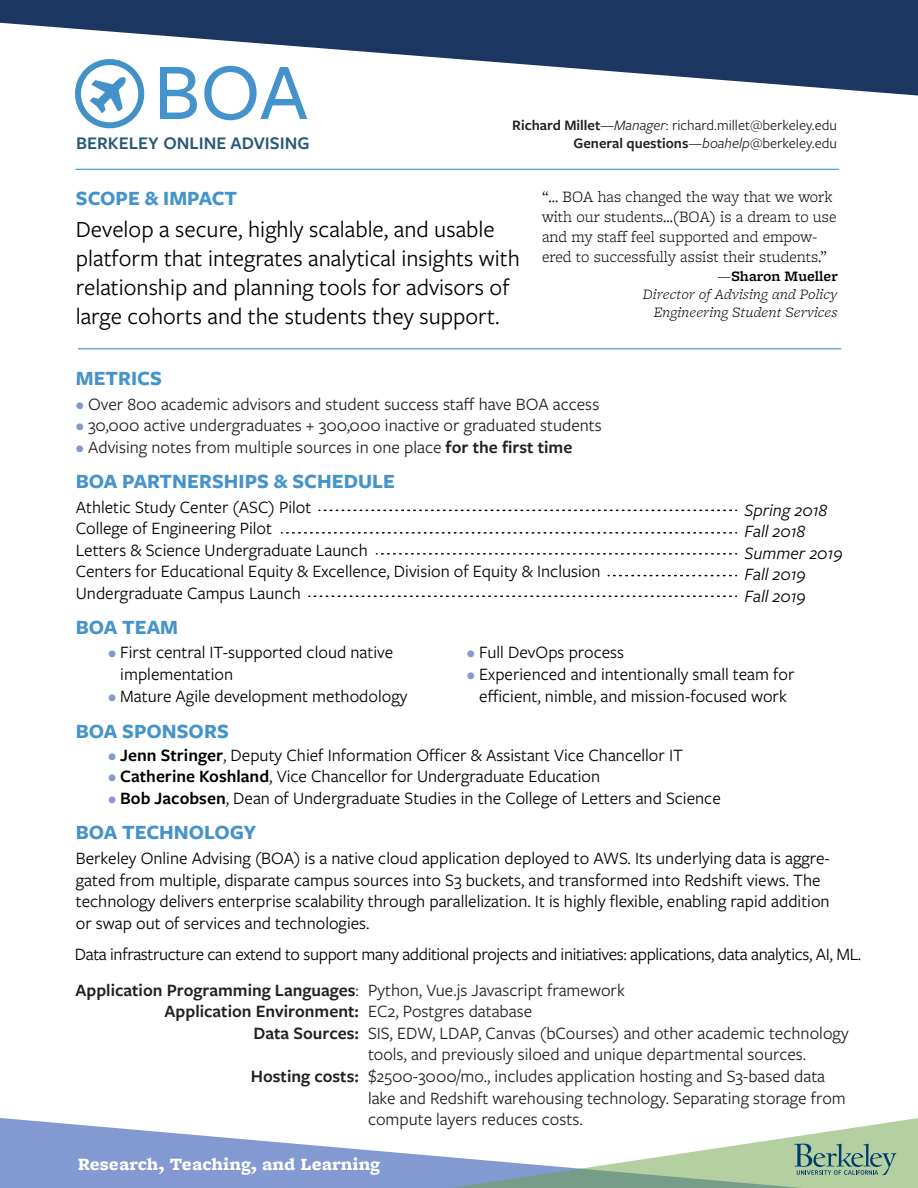
<style>
.page{position:relative;width:918px;height:1188px;background:#fff}
.page>*{position:absolute;margin:0;border:0;box-sizing:border-box;transform-origin:0 0}
.t1{font:500 83.25px "Freight Sans Pro";color:#4593cc}
.t2{font:24px/28.8px "Freight Sans Pro";color:#000}
.t3{font:700 21px "Freight Sans Pro";color:#4593cc}
.t4{font:600 18.45px "Freight Sans Pro";color:#255a75}
.t5{font:18px/21.6px "Freight Sans Pro";color:#000}
.t6{font:18px/21.6px "Freight Sans Pro";color:#231f20}
.t7{font:18px "Freight Sans Pro";letter-spacing:-.02em;color:#000}
.t8{font:600 18px/21.6px "Freight Sans Pro";color:#231f20;text-align:right}
.t9{font:italic 18px/21.6px "Freight Sans Pro";color:#000}
.t10{font:900 18px "Freight Micro Pro";color:#fff}
.t11{font:300 16.5px/19.8px "Freight Micro Pro";color:#000}
.t12{font:15px/18px "Freight Sans Pro";color:#231f20;text-align:right}
.t13{font:italic 300 15px/18px "Freight Micro Pro";color:#000;text-align:right}
.s1{font-weight:600}
.s2{font-style:italic}
.s3{font-style:normal}
.s4{font-weight:600;font-style:normal}
.s5{color:rgb(6 54 164/.5)}
.s6{font-weight:400}
</style>
<div class="page">
<svg style="left:0;top:1118px;width:426px;height:70px;fill:#829ad1"></svg>
<svg style="left:0;top:0;width:918px;height:96px;fill:#1b3661"></svg>
<svg style="left:426px;top:1118px;width:492px;height:70px"></svg>
<svg style="left:66px;top:50px;width:87px;height:78px"></svg>
<svg style="left:608px;top:575px;width:129px;height:1px"></svg>
<svg style="left:376px;top:553px;width:361px;height:2px"></svg>
<svg style="left:281px;top:532px;width:456px;height:2px"></svg>
<svg style="left:319px;top:510px;width:418px;height:1px"></svg>
<svg style="left:309px;top:595px;width:428px;height:2px"></svg>
<hr style="left:78px;top:348px;width:763px;height:1px;background:#4292c9">
<hr style="left:75px;top:169px;width:764px;height:1px;background:#4292c9">
<h1 class="t1" style="left:153px;top:36px;width:156px">BOA</h1>
<p class="t4" style="left:76px;top:130px;width:235px">BERKELEY ONLINE ADVISING</p>
<p class="t12" style="left:512px;top:115px;width:326px"><span class="s1">Richard Millet</span>—<span class="s2">Manager</span>: richard.millet@berkeley.edu<br><span class="s1">General questions</span>—<span class="s2">boahelp</span>@berkeley.edu</p>
<p class="t3" style="left:76px;top:184px;width:163px">SCOPE &amp; IMPACT</p>
<h2 class="t2" style="left:76px;top:214px;width:445px">Develop a secure, highly scalable, and usable platform that integrates analytical insights with relationship and planning tools for advisors of large cohorts and the students they support.</h2>
<p class="t3" style="left:76px;top:364px;width:88px">METRICS</p>
<p class="t11" style="left:542px;top:186px;width:296px">“... BOA has changed the way that we work with our students…(BOA) is a dream to use and my staff feel supported and empow&shy;ered to successfully assist their students.”</p>
<p class="t13" style="left:643px;top:267px;width:196px"><span class="s3">—</span><span class="s4">Sharon Mueller<br></span>Director of Advising and Policy<br>Engineering Student Services</p>
<p class="t6" style="left:76px;top:392px;width:525px"><span class="s5">•</span> Over 800 academic advisors and student success staff have BOA access</p>
<p class="t6" style="left:76px;top:414px;width:527px"><span class="s5">•</span> 30,000 active undergraduates + 300,000 inactive or graduated students</p>
<p class="t6" style="left:76px;top:436px;width:498px"><span class="s5">•</span> Advising notes from multiple sources in one place <span class="s1">for the first time</span></p>
<p class="t3" style="left:76px;top:467px;width:321px">BOA PARTNERSHIPS &amp; SCHEDULE</p>
<p class="t5" style="left:76px;top:495px;width:526px">Athletic Study Center (ASC) Pilot<br>College of Engineering Pilot<br>Letters &amp; Science Undergraduate Launch<br>Centers for Educational Equity &amp; Excellence, Division of Equity &amp; Inclusion Undergraduate Campus Launch</p>
<p class="t3" style="left:76px;top:613px;width:104px">BOA TEAM</p>
<p class="t9" style="left:745px;top:498px;width:99px">Spring 2018<br>Fall 2018<br>Summer 2019<br>Fall 2019<br>Fall 2019</p>
<p class="t5" style="left:120px;top:641px;width:274px;text-indent:-12px"><span class="s5">•</span> First central IT-supported cloud native implementation</p>
<p class="t5" style="left:108px;top:684px;width:301px"><span class="s5">•</span> Mature Agile development methodology</p>
<p class="t3" style="left:76px;top:717px;width:155px">BOA SPONSORS</p>
<p class="t5" style="left:467px;top:641px;width:159px"><span class="s5">•</span> Full DevOps process</p>
<p class="t5" style="left:467px;top:663px;width:329px;text-align:center"><span class="s5">•</span> Experienced and intentionally small team for efficient, nimble, and mission-focused work</p>
<p class="t5" style="left:108px;top:743px;width:577px"><span class="s5">•</span> <span class="s1">Jenn Stringer</span>, Deputy Chief Information Officer &amp; Assistant Vice Chancellor IT</p>
<p class="t5" style="left:108px;top:765px;width:494px"><span class="s5">•</span> <span class="s1">Catherine Koshland</span>, Vice Chancellor for Undergraduate Education</p>
<p class="t5" style="left:108px;top:787px;width:614px"><span class="s5">•</span> <span class="s1">Bob Jacobsen</span>, Dean of Undergraduate Studies in the College of Letters and Science</p>
<p class="t3" style="left:76px;top:817px;width:182px">BOA TECHNOLOGY</p>
<p class="t5" style="left:76px;top:847px;width:756px">Berkeley Online Advising (BOA) is a native cloud application deployed to AWS. Its underlying data is aggre&shy;gated from multiple, disparate campus sources into S3 buckets, and transformed into Redshift views. The technology delivers enterprise scalability through parallelization. It is highly flexible, enabling rapid addition or swap out of services and technologies.</p>
<p class="t7" style="left:75px;top:942px;width:788px">Data infrastructure can extend to support many additional projects and initiatives: applications, data analytics, AI, ML.</p>
<p class="t8" style="left:76px;top:978px;width:285px">Application Programming Languages<span class="s6">:<br></span>Application Environment:<br>Data Sources:</p>
<p class="t8" style="left:251px;top:1065px;width:110px">Hosting costs:</p>
<p class="t6" style="left:368px;top:978px;width:482px">Python, Vue.js Javascript framework<br>EC2, Postgres database<br>SIS, EDW, LDAP, Canvas (bCourses) and other academic technology tools, and previously siloed and unique departmental sources. $2500-3000/mo., includes application hosting and S3-based data lake and Redshift warehousing technology. Separating storage from compute layers reduces costs.</p>
<p class="t10" style="left:78px;top:1152px;width:304px">Research, Teaching, and Learning</p>
</div>
